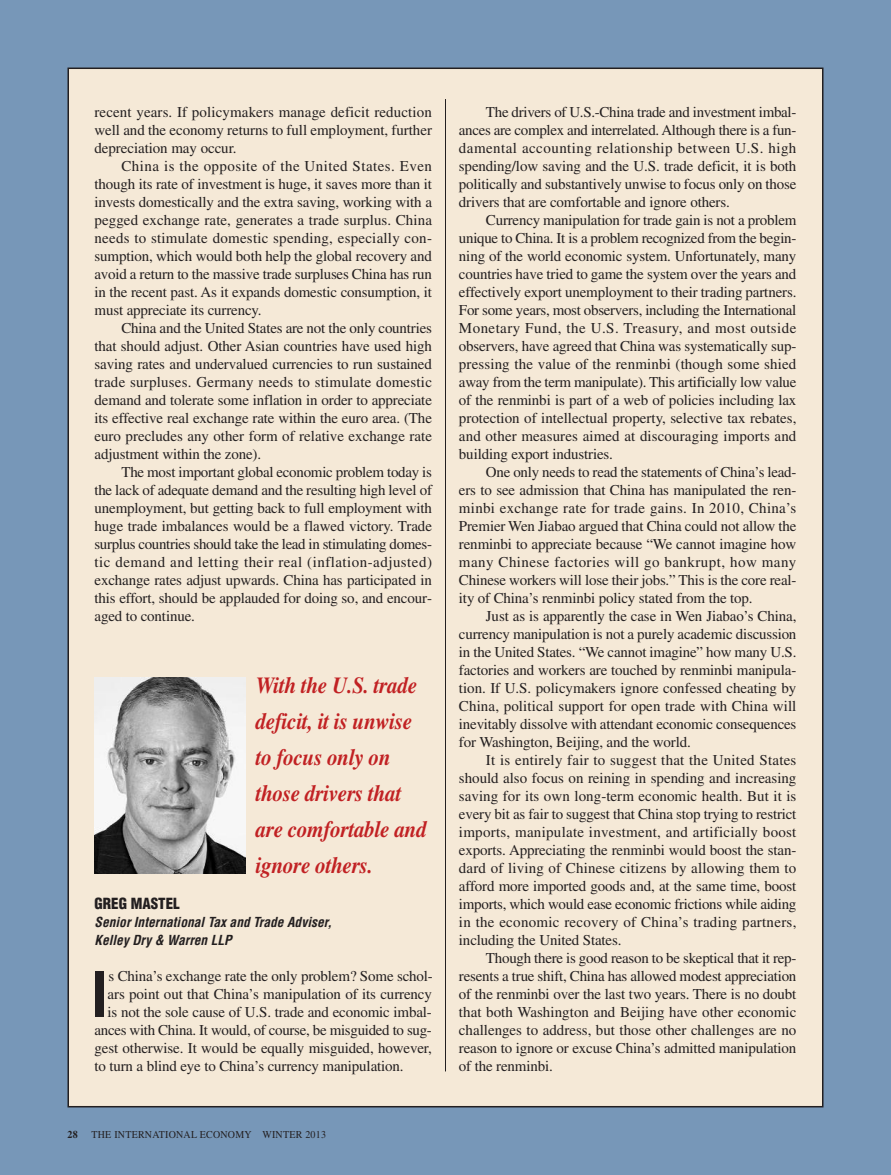
<style>
.page{position:relative;width:891px;height:1175px;background:#fff}
.page>*{position:absolute;margin:0;border:0;box-sizing:border-box;transform-origin:0 0}
.t1{font:700 condensed 61.2px "Helvetica";color:#231f20}
.t2{font:italic 700 23.1px/36px "Times";letter-spacing:-.01em;color:#c12123;scale:.91 1}
.t3{font:15px/18px "Times";letter-spacing:-.01em;color:#231f20;text-align:justify}
.t4{font:900 condensed 15px "Helvetica";color:#231f20}
.t5{font:italic 700 condensed 13.5px/18px "Helvetica";color:#231f20}
.t6{font:10.5px "Times";letter-spacing:.025em;color:#231f20;scale:.95 1}
.t7{font:700 10.5px "Times";color:#231f20;scale:.95 1}
</style>
<div class="page">
<div style="left:0;top:0;width:891px;height:1174px;background:#7797b8"></div>
<div style="left:68px;top:68px;width:755px;height:1038px;background:#f5e9d7"></div>
<hr style="left:445px;top:99px;width:1px;height:972px;background:#231f20">
<img style="left:94px;top:677px;width:152px;height:196px">
<p class="t3" style="left:94px;top:105px;width:339px">recent years. If policymakers manage deficit reduction well and the economy returns to full employment, further depreciation may occur.</p>
<p class="t3" style="left:94px;top:159px;width:339px;text-indent:27px">China is the opposite of the United States. Even though its rate of investment is huge, it saves more than it invests domestically and the extra saving, working with a pegged exchange rate, generates a trade surplus. China needs to stimulate domestic spending, especially con&shy;sumption, which would both help the global recovery and avoid a return to the massive trade surpluses China has run in the recent past. As it expands domestic consumption, it must appreciate its currency.</p>
<p class="t3" style="left:94px;top:321px;width:339px;text-indent:27px">China and the United States are not the only countries that should adjust. Other Asian countries have used high saving rates and undervalued currencies to run sustained trade surpluses. Germany needs to stimulate domestic demand and tolerate some inflation in order to appreciate its effective real exchange rate within the euro area. (The euro precludes any other form of relative exchange rate adjustment within the zone).</p>
<p class="t3" style="left:94px;top:465px;width:339px;text-indent:27px">The most important global economic problem today is the lack of adequate demand and the resulting high level of unemployment, but getting back to full employment with huge trade imbalances would be a flawed victory. Trade surplus countries should take the lead in stimulating domes&shy;tic demand and letting their real (inflation-adjusted) exchange rates adjust upwards. China has participated in this effort, should be applauded for doing so, and encour&shy;aged to continue.</p>
<h2 class="t2" style="left:256px;top:669px;width:190px">With the U.S. trade deficit, it is unwise to focus only on those drivers that are comfortable and ignore others.</h2>
<p class="t4" style="left:94px;top:898px;width:87px">GREG MASTEL</p>
<p class="t5" style="left:94px;top:914px;width:239px">Senior International Tax and Trade Adviser,<br>Kelley Dry &amp; Warren LLP</p>
<h1 class="t1" style="left:91px;top:971px;width:19px">I</h1>
<p class="t3" style="left:109px;top:969px;width:326px">s China’s exchange rate the only problem? Some schol-</p>
<p class="t3" style="left:108px;top:987px;width:326px">ars point out that China’s manipulation of its currency</p>
<p class="t3" style="left:108px;top:1005px;width:326px">is not the sole cause of U.S. trade and economic imbal-</p>
<p class="t3" style="left:94px;top:1023px;width:339px">ances with China. It would, of course, be misguided to sug-</p>
<p class="t3" style="left:94px;top:1041px;width:339px">gest otherwise. It would be equally misguided, however,</p>
<p class="t3" style="left:94px;top:1059px;width:311px">to turn a blind eye to China’s currency manipulation.</p>
<p class="t7" style="left:68px;top:1130px;width:12px">28</p>
<p class="t6" style="left:92px;top:1130px;width:248px">THE INTERNATIONAL ECONOMY WINTER 2013</p>
<p class="t3" style="left:459px;top:105px;width:339px;text-indent:27px">The drivers of U.S.-China trade and investment imbal&shy;ances are complex and interrelated. Although there is a fun&shy;damental accounting relationship between U.S. high spending/low saving and the U.S. trade deficit, it is both politically and substantively unwise to focus only on those drivers that are comfortable and ignore others.</p>
<p class="t3" style="left:459px;top:213px;width:339px;text-indent:27px">Currency manipulation for trade gain is not a problem unique to China. It is a problem recognized from the begin&shy;ning of the world economic system. Unfortunately, many countries have tried to game the system over the years and effectively export unemployment to their trading partners.<br>For some years, most observers, including the International Monetary Fund, the U.S. Treasury, and most outside observers, have agreed that China was systematically sup&shy;pressing the value of the renminbi (though some shied away from the term manipulate). This artificially low value of the renminbi is part of a web of policies including lax protection of intellectual property, selective tax rebates, and other measures aimed at discouraging imports and building export industries.</p>
<p class="t3" style="left:459px;top:465px;width:339px;text-indent:27px">One only needs to read the statements of China’s lead&shy;ers to see admission that China has manipulated the ren&shy;minbi exchange rate for trade gains. In 2010, China’s Premier Wen Jiabao argued that China could not allow the renminbi to appreciate because “We cannot imagine how many Chinese factories will go bankrupt, how many Chinese workers will lose their jobs.” This is the core real&shy;ity of China’s renminbi policy stated from the top.</p>
<p class="t3" style="left:459px;top:609px;width:339px;text-indent:27px">Just as is apparently the case in Wen Jiabao’s China, currency manipulation is not a purely academic discussion in the United States. “We cannot imagine” how many U.S. factories and workers are touched by renminbi manipula&shy;tion. If U.S. policymakers ignore confessed cheating by China, political support for open trade with China will inevitably dissolve with attendant economic consequences for Washington, Beijing, and the world.</p>
<p class="t3" style="left:459px;top:753px;width:339px;text-indent:27px">It is entirely fair to suggest that the United States should also focus on reining in spending and increasing saving for its own long-term economic health. But it is every bit as fair to suggest that China stop trying to restrict imports, manipulate investment, and artificially boost exports. Appreciating the renminbi would boost the stan&shy;dard of living of Chinese citizens by allowing them to afford more imported goods and, at the same time, boost imports, which would ease economic frictions while aiding in the economic recovery of China’s trading partners, including the United States.</p>
<p class="t3" style="left:459px;top:951px;width:339px;text-indent:27px">Though there is good reason to be skeptical that it rep&shy;resents a true shift, China has allowed modest appreciation of the renminbi over the last two years. There is no doubt that both Washington and Beijing have other economic challenges to address, but those other challenges are no reason to ignore or excuse China’s admitted manipulation of the renminbi.</p>
</div>
